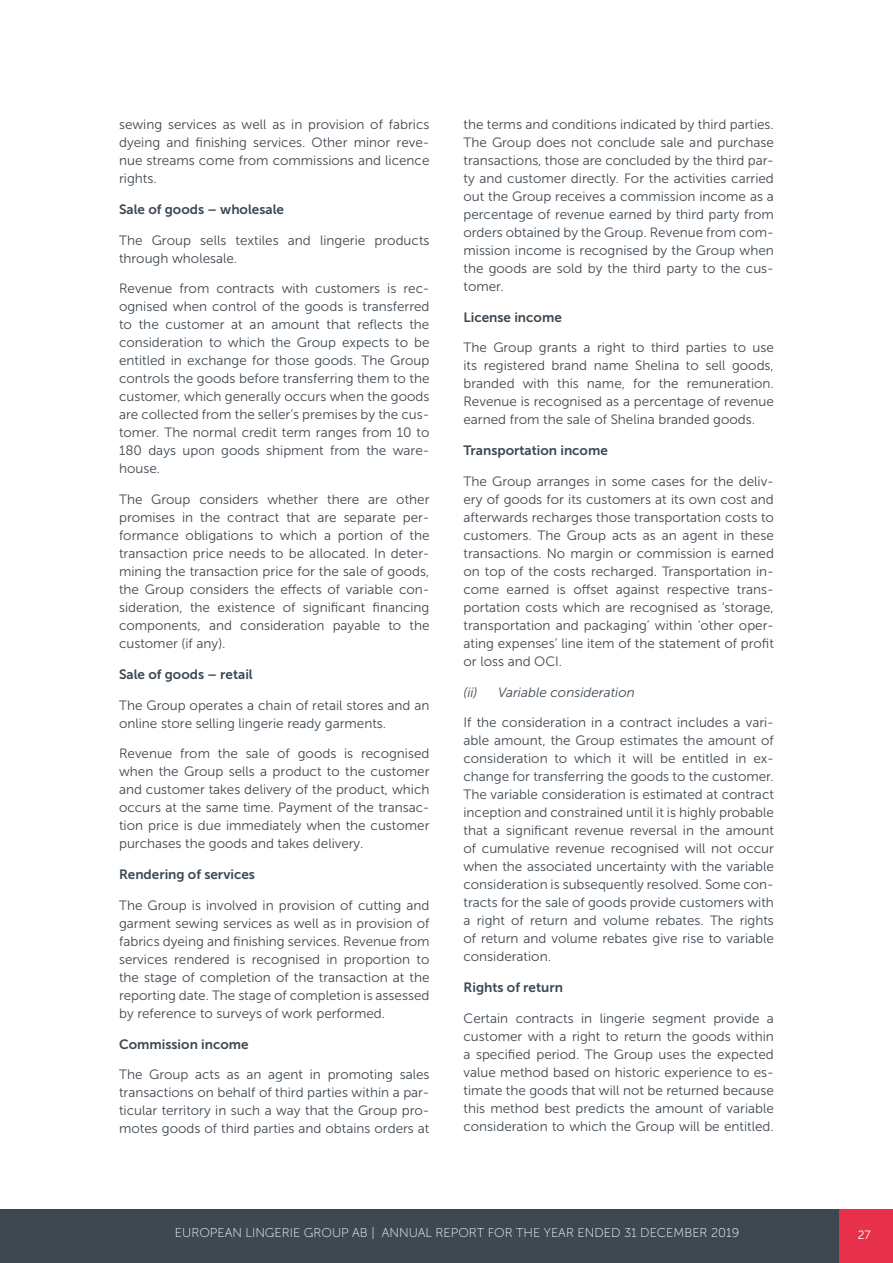
<style>
.page{position:relative;width:893px;height:1263px;background:#fff}
.page>*{position:absolute;margin:0;border:0;box-sizing:border-box;transform-origin:0 0}
.t1{font:13.5px/18px "Museo Sans 300";color:#3e4851;text-align:justify}
.t2{font:13.5px "Museo Sans 700";color:#3e4851}
.t3{font:italic 13.5px "Museo Sans 300";color:#3e4851}
.t4{font:12.75px "Museo Sans 100";color:#fff}
.t5{font:12px "Museo Sans 300";color:#fff}
</style>
<div class="page">
<div style="left:0;top:1209px;width:893px;height:54px;background:#3e4851"></div>
<div style="left:839px;top:1209px;width:54px;height:54px;background:#e7314b"></div>
<p class="t1" style="left:119px;top:116px;width:312px">sewing services as well as in provision of fabrics dyeing and finishing services. Other minor reve&shy;nue streams come from commissions and licence rights.</p>
<p class="t2" style="left:119px;top:202px;width:166px">Sale of goods – wholesale</p>
<p class="t1" style="left:119px;top:231px;width:312px">The Group sells textiles and lingerie products through wholesale.</p>
<p class="t1" style="left:119px;top:280px;width:312px">Revenue from contracts with customers is rec&shy;ognised when control of the goods is transferred to the customer at an amount that reflects the consideration to which the Group expects to be entitled in exchange for those goods. The Group controls the goods before transferring them to the customer, which generally occurs when the goods are collected from the seller’s premises by the cus&shy;tomer. The normal credit term ranges from 10 to 180 days upon goods shipment from the ware&shy;house.</p>
<p class="t1" style="left:119px;top:491px;width:312px">The Group considers whether there are other promises in the contract that are separate per&shy;formance obligations to which a portion of the transaction price needs to be allocated. In deter&shy;mining the transaction price for the sale of goods, the Group considers the effects of variable con&shy;sideration, the existence of significant financing components, and consideration payable to the customer (if any).</p>
<p class="t2" style="left:119px;top:667px;width:135px">Sale of goods – retail</p>
<p class="t1" style="left:119px;top:696px;width:312px">The Group operates a chain of retail stores and an online store selling lingerie ready garments.</p>
<p class="t1" style="left:119px;top:745px;width:312px">Revenue from the sale of goods is recognised when the Group sells a product to the customer and customer takes delivery of the product, which occurs at the same time. Payment of the transac&shy;tion price is due immediately when the customer purchases the goods and takes delivery.</p>
<p class="t2" style="left:119px;top:867px;width:137px">Rendering of services</p>
<p class="t1" style="left:119px;top:896px;width:312px">The Group is involved in provision of cutting and garment sewing services as well as in provision of fabrics dyeing and finishing services. Revenue from services rendered is recognised in proportion to the stage of completion of the transaction at the reporting date. The stage of completion is assessed by reference to surveys of work performed.</p>
<p class="t2" style="left:119px;top:1036px;width:131px">Commission income</p>
<p class="t1" style="left:119px;top:1066px;width:312px">The Group acts as an agent in promoting sales transactions on behalf of third parties within a par&shy;ticular territory in such a way that the Group pro&shy;motes goods of third parties and obtains orders at</p>
<p class="t1" style="left:463px;top:115px;width:312px">the terms and conditions indicated by third parties.<br>The Group does not conclude sale and purchase transactions, those are concluded by the third par&shy;ty and customer directly. For the activities carried out the Group receives a commission income as a percentage of revenue earned by third party from orders obtained by the Group. Revenue from com&shy;mission income is recognised by the Group when the goods are sold by the third party to the cus&shy;tomer.</p>
<p class="t2" style="left:463px;top:310px;width:100px">License income</p>
<p class="t1" style="left:463px;top:339px;width:312px">The Group grants a right to third parties to use its registered brand name Shelina to sell goods, branded with this name, for the remuneration.<br>Revenue is recognised as a percentage of revenue earned from the sale of Shelina branded goods.</p>
<p class="t2" style="left:463px;top:443px;width:146px">Transportation income</p>
<p class="t1" style="left:463px;top:472px;width:312px">The Group arranges in some cases for the deliv&shy;ery of goods for its customers at its own cost and afterwards recharges those transportation costs to customers. The Group acts as an agent in these transactions. No margin or commission is earned on top of the costs recharged. Transportation in&shy;come earned is offset against respective trans&shy;portation costs which are recognised as ‘storage, transportation and packaging’ within ‘other oper&shy;ating expenses’ line item of the statement of profit or loss and OCI.</p>
<p class="t3" style="left:463px;top:685px;width:173px">(ii) Variable consideration</p>
<p class="t1" style="left:463px;top:714px;width:312px">If the consideration in a contract includes a vari&shy;able amount, the Group estimates the amount of consideration to which it will be entitled in ex&shy;change for transferring the goods to the customer.<br>The variable consideration is estimated at contract inception and constrained until it is highly probable that a significant revenue reversal in the amount of cumulative revenue recognised will not occur when the associated uncertainty with the variable consideration is subsequently resolved. Some con&shy;tracts for the sale of goods provide customers with a right of return and volume rebates. The rights of return and volume rebates give rise to variable consideration.</p>
<p class="t2" style="left:463px;top:980px;width:101px">Rights of return</p>
<p class="t1" style="left:463px;top:1009px;width:312px">Certain contracts in lingerie segment provide a customer with a right to return the goods within a specified period. The Group uses the expected value method based on historic experience to es&shy;timate the goods that will not be returned because this method best predicts the amount of variable consideration to which the Group will be entitled.</p>
<p class="t4" style="left:175px;top:1226px;width:566px">EUROPEAN LINGERIE GROUP AB | ANNUAL REPORT FOR THE YEAR ENDED 31 DECEMBER 2019</p>
<p class="t5" style="left:858px;top:1228px;width:15px">27</p>
</div>
